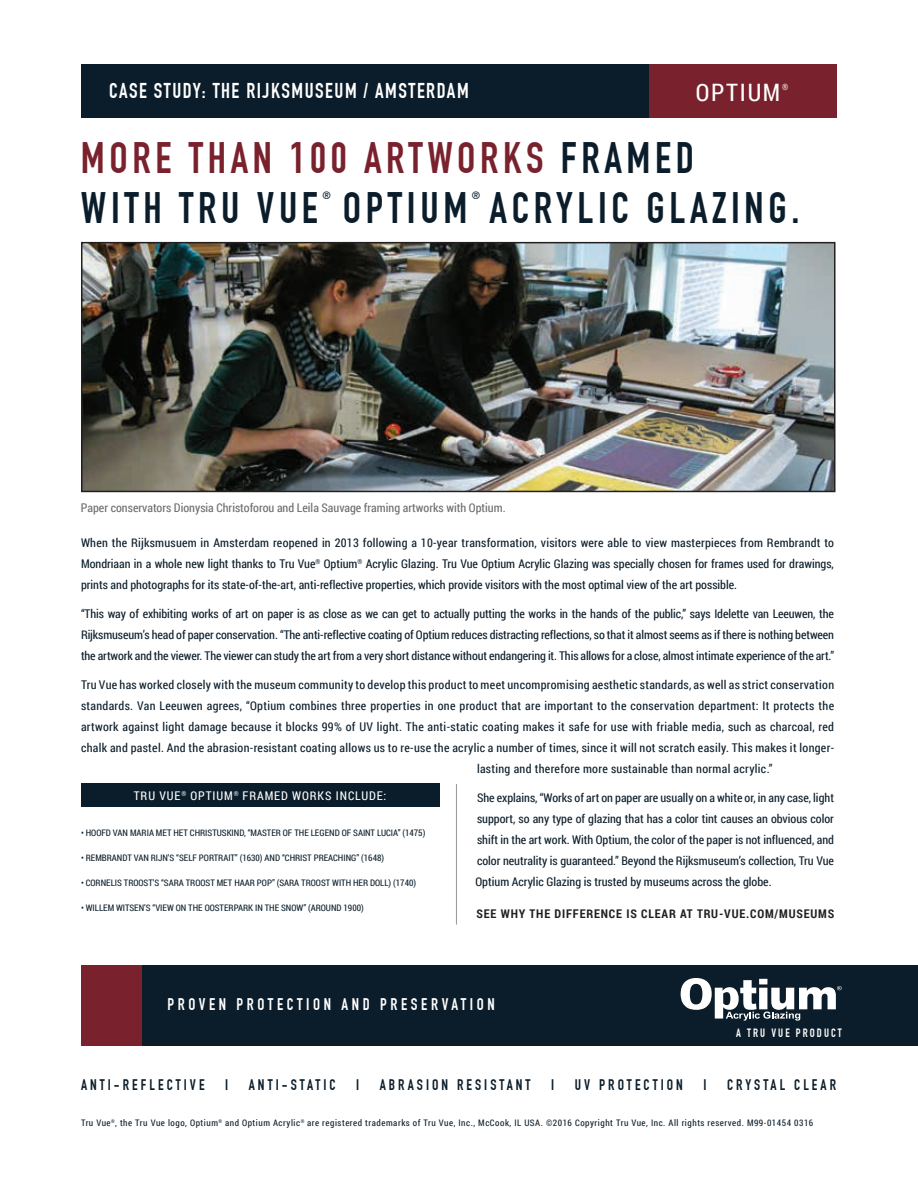
<style>
.page{position:relative;width:918px;height:1188px;background:#fff}
.page>*{position:absolute;margin:0;border:0;box-sizing:border-box;transform-origin:0 0}
.t1{font:700 43.05px/49.5px "DIN Condensed";letter-spacing:.11em;color:#79212d}
.t2{font:700 43.05px "DIN Condensed";letter-spacing:.11em;color:#0b1d2a}
.t3{font:24px "Roboto Condensed";letter-spacing:.07em;color:#fff}
.t4{font:700 21px "DIN Condensed";letter-spacing:.07em;color:#fff}
.t5{font:700 16.5px "DIN Condensed";letter-spacing:.22em;color:#fff}
.t6{font:700 15px "DIN Condensed";letter-spacing:.205em;color:#0b1d2a}
.t7{font:12px/21px "Roboto Condensed";letter-spacing:.025em;color:#0b1d2a;text-align:justify}
.t8{font:12px "Roboto Condensed";color:#6c6d70}
.t9{font:700 12px "Roboto Condensed";letter-spacing:.07em;color:#231f20}
.t10{font:12px "Roboto Condensed";letter-spacing:.075em;color:#fff}
.t11{font:700 11.85px "DIN Condensed";letter-spacing:.17em;color:#fff}
.t12{font:700 10.5px "DIN Condensed";color:#0b1d2a}
.t13{font:9px "Roboto Condensed";color:#0b1d2a}
.t14{font:9px "Roboto Condensed";letter-spacing:.06em;color:#0b1d2a}
.t15{font:8.7px "Roboto Condensed";color:#fff}
.s1{color:#0b1d2a}
</style>
<div class="page">
<img style="left:84px;top:245px;width:749px;height:244px">
<div style="left:81px;top:242px;width:755px;height:250px;border:2px solid #231f20"></div>
<hr style="left:456px;top:784px;width:1px;height:141px;background:#939598">
<div style="left:81px;top:64px;width:569px;height:54px;background:#0b1d2a"></div>
<div style="left:649px;top:64px;width:187px;height:54px;background:#79212d"></div>
<div style="left:81px;top:784px;width:358px;height:23px;background:#0b1d2a"></div>
<div style="left:141px;top:965px;width:777px;height:81px;background:#0b1d2a"></div>
<div style="left:81px;top:965px;width:60px;height:81px;background:#79212d"></div>
<svg style="left:681px;top:978px;width:161px;height:43px"></svg>
<h3 class="t4" style="left:109px;top:79px;width:361px">CASE STUDY: THE RIJKSMUSEUM / AMSTERDAM</h3>
<h2 class="t3" style="left:696px;top:76px;width:86px">OPTIUM</h2>
<p class="t15" style="left:782px;top:81px;width:8px">®</p>
<h1 class="t1" style="left:81px;top:134px;width:615px">MORE THAN 100 ARTWORKS <span class="s1">FRAMED<br>WITH TRU VUE</span></h1>
<p class="t12" style="left:323px;top:189px;width:10px">®</p>
<h1 class="t2" style="left:343px;top:183px;width:126px">OPTIUM</h1>
<p class="t12" style="left:472px;top:189px;width:10px">®</p>
<h1 class="t2" style="left:490px;top:183px;width:311px">ACRYLIC GLAZING.</h1>
<p class="t8" style="left:81px;top:499px;width:426px">Paper conservators Dionysia Christoforou and Leila Sauvage framing artworks with Optium.</p>
<p class="t7" style="left:81px;top:532px;width:755px">When the Rijksmusuem in Amsterdam reopened in 2013 following a 10-year transformation, visitors were able to view masterpieces from Rembrandt to Mondriaan in a whole new light thanks to Tru Vue<sup>®</sup> Optium<sup>®</sup> Acrylic Glazing. Tru Vue Optium Acrylic Glazing was specially chosen for frames used for drawings, prints and photographs for its state-of-the-art, anti-reflective properties, which provide visitors with the most optimal view of the art possible.</p>
<p class="t7" style="left:81px;top:603px;width:755px">“This way of exhibiting works of art on paper is as close as we can get to actually putting the works in the hands of the public,” says Idelette van Leeuwen, the Rijksmuseum’s head of paper conservation. “The anti-reflective coating of Optium reduces distracting reflections, so that it almost seems as if there is nothing between the artwork and the viewer. The viewer can study the art from a very short distance without endangering it. This allows for a close, almost intimate experience of the art.”</p>
<p class="t7" style="left:81px;top:674px;width:755px">Tru Vue has worked closely with the museum community to develop this product to meet uncompromising aesthetic standards, as well as strict conservation</p>
<p class="t7" style="left:81px;top:695px;width:755px">standards. Van Leeuwen agrees, “Optium combines three properties in one product that are important to the conservation department: It protects the</p>
<p class="t7" style="left:81px;top:716px;width:755px">artwork against light damage because it blocks 99% of UV light. The anti-static coating makes it safe for use with friable media, such as charcoal, red</p>
<p class="t7" style="left:81px;top:737px;width:755px">chalk and pastel. And the abrasion-resistant coating allows us to re-use the acrylic a number of times, since it will not scratch easily. This makes it longer-</p>
<p class="t7" style="left:477px;top:758px;width:297px">lasting and therefore more sustainable than normal acrylic.”</p>
<p class="t7" style="left:476px;top:787px;width:360px">She explains, “Works of art on paper are usually on a white or, in any case, light support, so any type of glazing that has a color tint causes an obvious color shift in the art work. With Optium, the color of the paper is not influenced, and color neutrality is guaranteed.” Beyond the Rijksmuseum’s collection, Tru Vue Optium Acrylic Glazing is trusted by museums across the globe.</p>
<p class="t10" style="left:134px;top:787px;width:254px">TRU VUE<sup>®</sup> OPTIUM<sup>®</sup> FRAMED WORKS INCLUDE:</p>
<p class="t13" style="left:81px;top:826px;width:346px">• HOOFD VAN MARIA MET HET CHRISTUSKIND, “MASTER OF THE LEGEND OF SAINT LUCIA” (1475)</p>
<p class="t13" style="left:81px;top:851px;width:305px">• REMBRANDT VAN RIJN’S “SELF PORTRAIT” (1630) AND “CHRIST PREACHING” (1648)</p>
<p class="t13" style="left:81px;top:877px;width:337px">• CORNELIS TROOST’S “SARA TROOST MET HAAR POP” (SARA TROOST WITH HER DOLL) (1740)</p>
<p class="t13" style="left:81px;top:902px;width:284px">• WILLEM WITSEN’S “VIEW ON THE OOSTERPARK IN THE SNOW” (AROUND 1900)</p>
<p class="t9" style="left:477px;top:905px;width:359px">SEE WHY THE DIFFERENCE IS CLEAR AT TRU-VUE.COM/MUSEUMS</p>
<h3 class="t5" style="left:167px;top:994px;width:329px">PROVEN PROTECTION AND PRESERVATION</h3>
<p class="t11" style="left:736px;top:1025px;width:107px">A TRU VUE PRODUCT</p>
<p class="t6" style="left:81px;top:1076px;width:125px">ANTI-REFLECTIVE</p>
<p class="t6" style="left:225px;top:1076px;width:5px">I</p>
<p class="t6" style="left:249px;top:1076px;width:88px">ANTI-STATIC</p>
<p class="t6" style="left:356px;top:1076px;width:5px">I</p>
<p class="t6" style="left:380px;top:1076px;width:152px">ABRASION RESISTANT</p>
<p class="t6" style="left:551px;top:1076px;width:5px">I</p>
<p class="t6" style="left:575px;top:1076px;width:110px">UV PROTECTION</p>
<p class="t6" style="left:704px;top:1076px;width:5px">I</p>
<p class="t6" style="left:727px;top:1076px;width:110px">CRYSTAL CLEAR</p>
<p class="t14" style="left:81px;top:1116px;width:734px">Tru Vue<sup>®</sup>, the Tru Vue logo, Optium<sup>®</sup> and Optium Acrylic<sup>®</sup> are registered trademarks of Tru Vue, Inc., McCook, IL USA. ©2016 Copyright Tru Vue, Inc. All rights reserved. M99-01454 0316</p>
</div>
